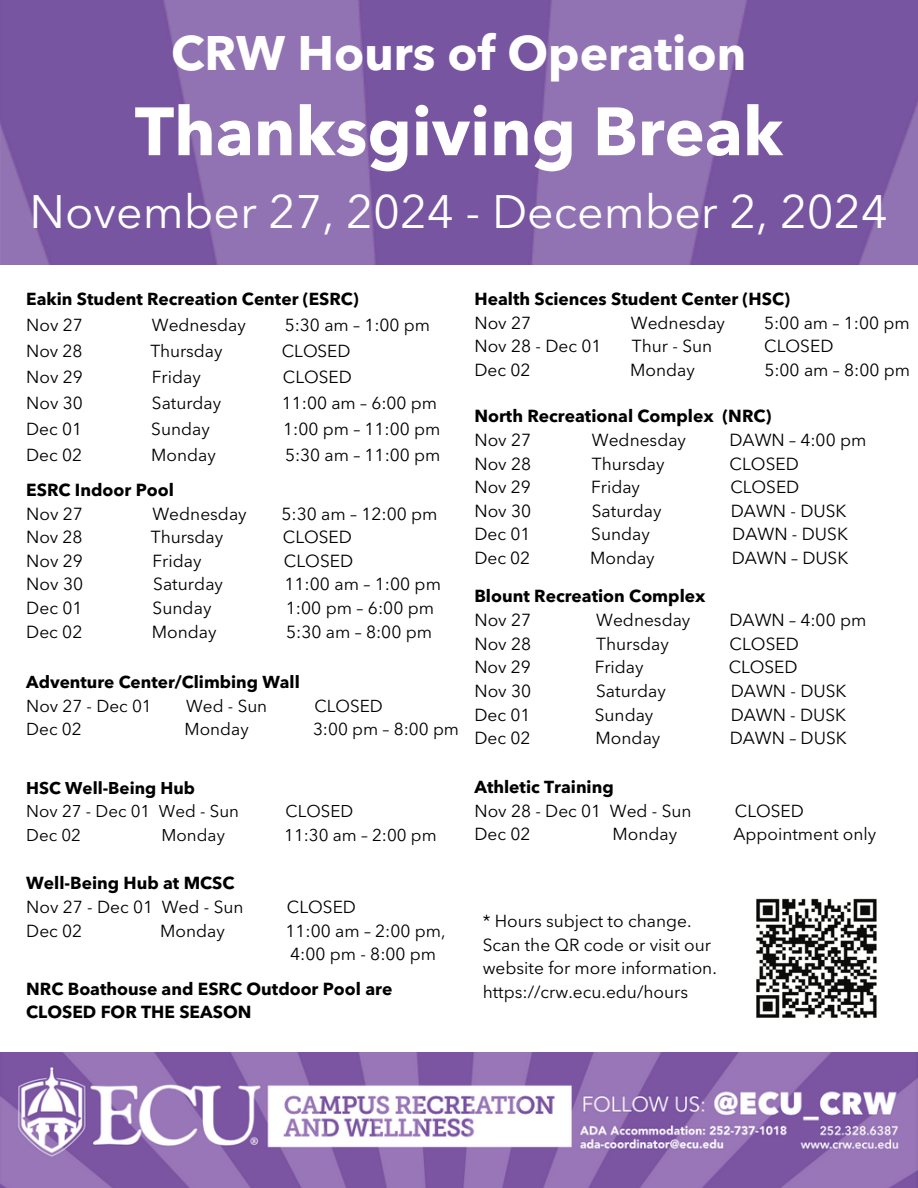
<style>
.page{position:relative;width:918px;height:1188px;background:#fff}
.page>*{position:absolute;margin:0;border:0;box-sizing:border-box;transform-origin:0 0}
.t1{font:700 67.5px "Avenir Next LT Pro";color:#fff}
.t2{font:700 48px "Avenir Next LT Pro";color:#fff}
.t3{font:46.5px "Avenir Next LT Pro";color:#fff}
.t4{font:17.4px/23.7px "Avenir Next LT Pro";color:#000}
.t5{font:700 17.4px/23.7px "Avenir Next LT Pro";color:#000}
.t6{font:17.25px "Avenir Next LT Pro";color:#000}
.t7{font:700 17.25px "Avenir Next LT Pro";color:#000}
.t8{font:17.1px "Avenir Next LT Pro";color:#000}
.t9{font:700 17.1px "Avenir Next LT Pro";color:#000}
.t10{font:16.95px "Avenir Next LT Pro";color:#000}
.t11{font:700 16.95px "Avenir Next LT Pro";color:#000}
</style>
<div class="page">
<img style="left:0;top:0;width:918px;height:1188px">
<img style="left:0;top:1051px;width:917px;height:137px">
<div style="left:0;top:265px;width:918px;height:786px;background:#fff"></div>
<img style="left:756px;top:899px;width:121px;height:119px">
<h3 class="t2" style="left:171px;top:33px;width:577px">CRW Hours of Operation</h3>
<p class="t1" style="left:135px;top:104px;width:650px">Thanksgiving Break</p>
<p class="t3" style="left:30px;top:193px;width:860px">November 27, 2024 - December 2, 2024</p>
<p class="t7" style="left:26px;top:292px;width:334px">Eakin Student Recreation Center (ESRC)</p>
<p class="t6" style="left:26px;top:318px;width:58px">Nov 27</p>
<p class="t6" style="left:152px;top:318px;width:95px">Wednesday</p>
<p class="t6" style="left:285px;top:318px;width:147px">5:30 am – 1:00 pm</p>
<p class="t6" style="left:26px;top:344px;width:58px">Nov 28</p>
<p class="t6" style="left:150px;top:344px;width:74px">Thursday</p>
<p class="t6" style="left:282px;top:344px;width:70px">CLOSED</p>
<p class="t6" style="left:26px;top:370px;width:58px">Nov 29</p>
<p class="t6" style="left:152px;top:370px;width:50px">Friday</p>
<p class="t6" style="left:283px;top:370px;width:71px">CLOSED</p>
<p class="t6" style="left:26px;top:396px;width:58px">Nov 30</p>
<p class="t6" style="left:152px;top:396px;width:71px">Saturday</p>
<p class="t6" style="left:282px;top:396px;width:157px">11:00 am – 6:00 pm</p>
<p class="t6" style="left:26px;top:422px;width:57px">Dec 01</p>
<p class="t6" style="left:151px;top:422px;width:60px">Sunday</p>
<p class="t6" style="left:283px;top:422px;width:159px">1:00 pm – 11:00 pm</p>
<p class="t6" style="left:26px;top:448px;width:57px">Dec 02</p>
<p class="t6" style="left:151px;top:448px;width:66px">Monday</p>
<p class="t6" style="left:285px;top:448px;width:157px">5:30 am – 11:00 pm</p>
<p class="t5" style="left:26px;top:480px;width:149px">ESRC Indoor Pool</p>
<p class="t4" style="left:26px;top:503px;width:58px">Nov 27</p>
<p class="t4" style="left:152px;top:503px;width:96px">Wednesday</p>
<p class="t4" style="left:281px;top:503px;width:158px">5:30 am – 12:00 pm</p>
<p class="t4" style="left:26px;top:527px;width:58px">Nov 28</p>
<p class="t4" style="left:151px;top:527px;width:74px">Thursday</p>
<p class="t4" style="left:283px;top:527px;width:70px">CLOSED</p>
<p class="t4" style="left:26px;top:551px;width:58px">Nov 29</p>
<p class="t4" style="left:152px;top:551px;width:51px">Friday</p>
<p class="t4" style="left:284px;top:551px;width:71px">CLOSED</p>
<p class="t4" style="left:26px;top:574px;width:58px">Nov 30</p>
<p class="t4" style="left:153px;top:574px;width:71px">Saturday</p>
<p class="t4" style="left:284px;top:574px;width:158px">11:00 am – 1:00 pm</p>
<p class="t4" style="left:26px;top:598px;width:58px">Dec 01</p>
<p class="t4" style="left:153px;top:598px;width:60px">Sunday</p>
<p class="t4" style="left:286px;top:598px;width:150px">1:00 pm – 6:00 pm</p>
<p class="t4" style="left:26px;top:621px;width:58px">Dec 02</p>
<p class="t4" style="left:152px;top:621px;width:66px">Monday</p>
<p class="t4" style="left:286px;top:621px;width:148px">5:30 am – 8:00 pm</p>
<p class="t9" style="left:26px;top:675px;width:275px">Adventure Center/Climbing Wall</p>
<p class="t8" style="left:26px;top:699px;width:127px">Nov 27 - Dec 01</p>
<p class="t8" style="left:186px;top:699px;width:83px">Wed - Sun</p>
<p class="t8" style="left:314px;top:699px;width:70px">CLOSED</p>
<p class="t8" style="left:26px;top:722px;width:57px">Dec 02</p>
<p class="t8" style="left:185px;top:722px;width:66px">Monday</p>
<p class="t8" style="left:313px;top:722px;width:147px">3:00 pm – 8:00 pm</p>
<p class="t11" style="left:26px;top:781px;width:170px">HSC Well-Being Hub</p>
<p class="t10" style="left:26px;top:804px;width:214px">Nov 27 - Dec 01 Wed - Sun</p>
<p class="t10" style="left:286px;top:804px;width:69px">CLOSED</p>
<p class="t10" style="left:26px;top:828px;width:56px">Dec 02</p>
<p class="t10" style="left:162px;top:828px;width:65px">Monday</p>
<p class="t10" style="left:284px;top:828px;width:154px">11:30 am – 2:00 pm</p>
<p class="t7" style="left:26px;top:876px;width:210px">Well-Being Hub at MCSC</p>
<p class="t6" style="left:26px;top:900px;width:219px">Nov 27 - Dec 01 Wed - Sun</p>
<p class="t6" style="left:287px;top:900px;width:71px">CLOSED</p>
<p class="t6" style="left:26px;top:923px;width:58px">Dec 02</p>
<p class="t6" style="left:160px;top:923px;width:66px">Monday</p>
<p class="t6" style="left:285px;top:923px;width:162px">11:00 am – 2:00 pm,</p>
<p class="t6" style="left:290px;top:947px;width:148px">4:00 pm - 8:00 pm</p>
<p class="t5" style="left:26px;top:978px;width:368px">NRC Boathouse and ESRC Outdoor Pool are<br>CLOSED FOR THE SEASON</p>
<p class="t5" style="left:474px;top:289px;width:317px">Health Sciences Student Center (HSC)</p>
<p class="t4" style="left:474px;top:313px;width:58px">Nov 27</p>
<p class="t4" style="left:631px;top:313px;width:96px">Wednesday</p>
<p class="t4" style="left:764px;top:313px;width:147px">5:00 am – 1:00 pm</p>
<p class="t4" style="left:474px;top:336px;width:129px">Nov 28 - Dec 01</p>
<p class="t4" style="left:632px;top:336px;width:82px">Thur - Sun</p>
<p class="t4" style="left:764px;top:336px;width:71px">CLOSED</p>
<p class="t4" style="left:474px;top:360px;width:58px">Dec 02</p>
<p class="t4" style="left:630px;top:360px;width:66px">Monday</p>
<p class="t4" style="left:764px;top:360px;width:147px">5:00 am – 8:00 pm</p>
<p class="t5" style="left:474px;top:406px;width:299px">North Recreational Complex (NRC)</p>
<p class="t4" style="left:474px;top:430px;width:58px">Nov 27</p>
<p class="t4" style="left:592px;top:430px;width:96px">Wednesday</p>
<p class="t4" style="left:729px;top:430px;width:138px">DAWN – 4:00 pm</p>
<p class="t4" style="left:474px;top:453px;width:58px">Nov 28</p>
<p class="t4" style="left:592px;top:453px;width:74px">Thursday</p>
<p class="t4" style="left:730px;top:453px;width:71px">CLOSED</p>
<p class="t4" style="left:474px;top:477px;width:58px">Nov 29</p>
<p class="t4" style="left:591px;top:477px;width:50px">Friday</p>
<p class="t4" style="left:730px;top:477px;width:71px">CLOSED</p>
<p class="t4" style="left:474px;top:500px;width:58px">Nov 30</p>
<p class="t4" style="left:592px;top:500px;width:71px">Saturday</p>
<p class="t4" style="left:731px;top:500px;width:117px">DAWN - DUSK</p>
<p class="t4" style="left:474px;top:524px;width:58px">Dec 01</p>
<p class="t4" style="left:591px;top:524px;width:60px">Sunday</p>
<p class="t4" style="left:732px;top:524px;width:117px">DAWN - DUSK</p>
<p class="t4" style="left:474px;top:548px;width:57px">Dec 02</p>
<p class="t4" style="left:590px;top:548px;width:66px">Monday</p>
<p class="t4" style="left:732px;top:548px;width:118px">DAWN – DUSK</p>
<p class="t5" style="left:474px;top:586px;width:233px">Blount Recreation Complex</p>
<p class="t4" style="left:474px;top:610px;width:58px">Nov 27</p>
<p class="t4" style="left:596px;top:610px;width:96px">Wednesday</p>
<p class="t4" style="left:729px;top:610px;width:138px">DAWN – 4:00 pm</p>
<p class="t4" style="left:474px;top:633px;width:58px">Nov 28</p>
<p class="t4" style="left:596px;top:633px;width:74px">Thursday</p>
<p class="t4" style="left:730px;top:633px;width:71px">CLOSED</p>
<p class="t4" style="left:474px;top:657px;width:58px">Nov 29</p>
<p class="t4" style="left:595px;top:657px;width:50px">Friday</p>
<p class="t4" style="left:729px;top:657px;width:70px">CLOSED</p>
<p class="t4" style="left:474px;top:681px;width:58px">Nov 30</p>
<p class="t4" style="left:596px;top:681px;width:71px">Saturday</p>
<p class="t4" style="left:731px;top:681px;width:117px">DAWN - DUSK</p>
<p class="t4" style="left:474px;top:704px;width:57px">Dec 01</p>
<p class="t4" style="left:595px;top:704px;width:60px">Sunday</p>
<p class="t4" style="left:731px;top:704px;width:117px">DAWN - DUSK</p>
<h4 class="t4" style="left:474px;top:728px;width:58px">Dec 02</h4>
<h4 class="t4" style="left:596px;top:728px;width:66px">Monday</h4>
<h4 class="t4" style="left:730px;top:728px;width:119px">DAWN – DUSK</h4>
<p class="t7" style="left:474px;top:780px;width:141px">Athletic Training</p>
<p class="t6" style="left:474px;top:804px;width:219px">Nov 28 - Dec 01 Wed - Sun</p>
<p class="t6" style="left:735px;top:804px;width:71px">CLOSED</p>
<p class="t6" style="left:474px;top:827px;width:58px">Dec 02</p>
<p class="t6" style="left:613px;top:827px;width:66px">Monday</p>
<p class="t6" style="left:733px;top:827px;width:144px">Appointment only</p>
<p class="t4" style="left:483px;top:911px;width:236px">* Hours subject to change.<br>Scan the QR code or visit our website for more information. https://crw.ecu.edu/hours</p>
</div>
